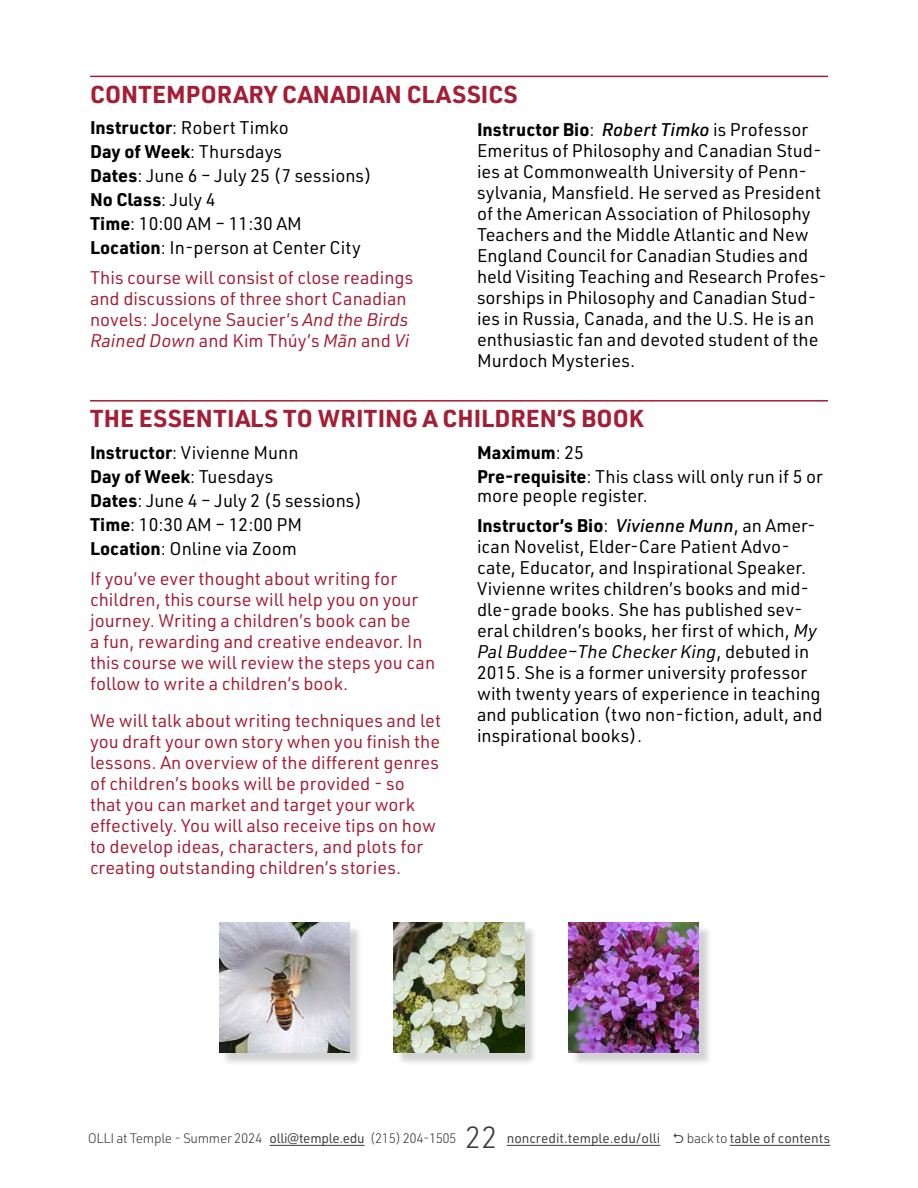
<style>
.page{position:relative;width:918px;height:1188px;background:#fff}
.page>*{position:absolute;margin:0;border:0;box-sizing:border-box;transform-origin:0 0}
.t1{font:300 30px "URWDIN";color:#3d3c3e}
.NEW_-_Class_name{font:700 24px "URWDIN";letter-spacing:.01em;color:#a41e35}
.New_-_Bio{font:18px/21px "URWDIN";color:#000}
.NEW_-_description{font:18px/21px "URWDIN";color:#a41e35}
.New_-_details{font:18px/19.5px "URWDIN";color:#000}
.New_-_details-2{font:700 18px "URWDIN";color:#000}
.t2{font:300 13.5px "URWDIN";letter-spacing:-.02em;color:#3d3c3e}
.t3{font:13.5px "URWDIN";color:#3d3c3e}
.s1{font-weight:700}
.s2{font-weight:400}
.s3{font-style:italic}
.s4{font-weight:500;font-style:italic}
.s5{font-weight:300}
</style>
<div class="page">
<hr style="left:270px;top:1145px;width:95px;height:1px;background:#3d3c3e">
<hr style="left:507px;top:1145px;width:153px;height:1px;background:#3d3c3e">
<hr style="left:730px;top:1145px;width:100px;height:1px;background:#3d3c3e">
<hr style="left:90px;top:76px;width:738px;height:1px;background:#a41e35">
<hr style="left:90px;top:400px;width:738px;height:2px;background:#a41e35">
<div style="left:571px;top:925px;width:141px;height:141px;background:#000;opacity:.18"></div>
<img style="left:569px;top:923px;width:130px;height:130px">
<div style="left:396px;top:925px;width:141px;height:141px;background:#000;opacity:.18"></div>
<img style="left:394px;top:923px;width:130px;height:130px">
<div style="left:221px;top:925px;width:141px;height:141px;background:#000;opacity:.18"></div>
<img style="left:219px;top:923px;width:130px;height:130px">
<p class="NEW_-_Class_name" style="left:90px;top:78px;width:429px">CONTEMPORARY CANADIAN CLASSICS</p>
<p class="New_-_details" style="left:90px;top:117px;width:200px"><span class="s1">Instructor</span>: Robert Timko</p>
<p class="New_-_details" style="left:90px;top:141px;width:194px"><span class="s1">Day of Week</span>: Thursdays</p>
<p class="New_-_details" style="left:90px;top:165px;width:283px"><span class="s1">Dates</span>: June 6 – July 25 (7 sessions)</p>
<p class="New_-_details-2" style="left:90px;top:187px;width:127px">No Class<span class="s2">: July 4</span></p>
<p class="New_-_details" style="left:90px;top:213px;width:213px"><span class="s1">Time</span>: 10:00 AM – 11:30 AM</p>
<p class="New_-_details" style="left:90px;top:237px;width:272px"><span class="s1">Location</span>: In-person at Center City</p>
<p class="NEW_-_description" style="left:90px;top:267px;width:325px">This course will consist of close readings and discussions of three short Canadian novels: Jocelyne Saucier’s <span class="s3">And the Birds Rained Down</span> and Kim Thúy’s <span class="s3">Mãn</span> and <span class="s3">Vi</span></p>
<p class="New_-_Bio" style="left:477px;top:118px;width:351px"><span class="s1">Instructor Bio</span>: <span class="s4">Robert Timko</span> is Professor Emeritus of Philosophy and Canadian Stud&shy;ies at Commonwealth University of Penn&shy;sylvania, Mansfield. He served as President of the American Association of Philosophy Teachers and the Middle Atlantic and New England Council for Canadian Studies and held Visiting Teaching and Research Profes&shy;sorships in Philosophy and Canadian Stud&shy;ies in Russia, Canada, and the U.S. He is an enthusiastic fan and devoted student of the Murdoch Mysteries.</p>
<p class="NEW_-_Class_name" style="left:90px;top:402px;width:555px">THE ESSENTIALS TO WRITING A CHILDREN’S BOOK</p>
<p class="New_-_details" style="left:90px;top:442px;width:210px"><span class="s1">Instructor</span>: Vivienne Munn</p>
<p class="New_-_details-2" style="left:90px;top:464px;width:185px">Day of Week<span class="s2">: Tuesdays</span></p>
<p class="New_-_details" style="left:90px;top:490px;width:274px"><span class="s1">Dates</span>: June 4 – July 2 (5 sessions)</p>
<p class="New_-_details" style="left:90px;top:514px;width:214px"><span class="s1">Time</span>: 10:30 AM – 12:00 PM</p>
<p class="New_-_details" style="left:90px;top:538px;width:209px"><span class="s1">Location</span>: Online via Zoom</p>
<p class="NEW_-_description" style="left:90px;top:567px;width:347px">If you’ve ever thought about writing for children, this course will help you on your journey. Writing a children’s book can be<br>a fun, rewarding and creative endeavor. In this course we will review the steps you can follow to write a children’s book.</p>
<p class="NEW_-_description" style="left:90px;top:710px;width:353px">We will talk about writing techniques and let you draft your own story when you finish the lessons. An overview of the different genres of children’s books will be provided - so<br>that you can market and target your work effectively. You will also receive tips on how to develop ideas, characters, and plots for creating outstanding children’s stories.</p>
<p class="New_-_details-2" style="left:477px;top:440px;width:108px">Maximum<span class="s2">: 25</span></p>
<p class="New_-_details" style="left:477px;top:466px;width:347px"><span class="s1">Pre-requisite</span>: This class will only run if 5 or more people register.</p>
<p class="New_-_Bio" style="left:477px;top:515px;width:347px"><span class="s1">Instructor’s Bio</span>: <span class="s4">Vivienne Munn</span>, an Amer&shy;ican Novelist, Elder-Care Patient Advo&shy;cate, Educator, and Inspirational Speaker.<br>Vivienne writes children’s books and mid&shy;dle-grade books. She has published sev&shy;eral children’s books, her first of which, <span class="s3">My Pal Buddee–The Checker King</span>, debuted in 2015. She is a former university professor with twenty years of experience in teaching and publication (two non-fiction, adult, and inspirational books).</p>
<p class="t2" style="left:88px;top:1130px;width:370px">OLLI at Temple - Summer 2024 <span class="s2">olli@temple.edu</span> (215) 204-1505</p>
<h1 class="t1" style="left:465px;top:1118px;width:34px">22</h1>
<p class="t3" style="left:507px;top:1130px;width:155px">noncredit.temple.edu/olli</p>
<p class="t3" style="left:687px;top:1130px;width:145px"><span class="s5">back to</span> table of contents</p>
</div>
